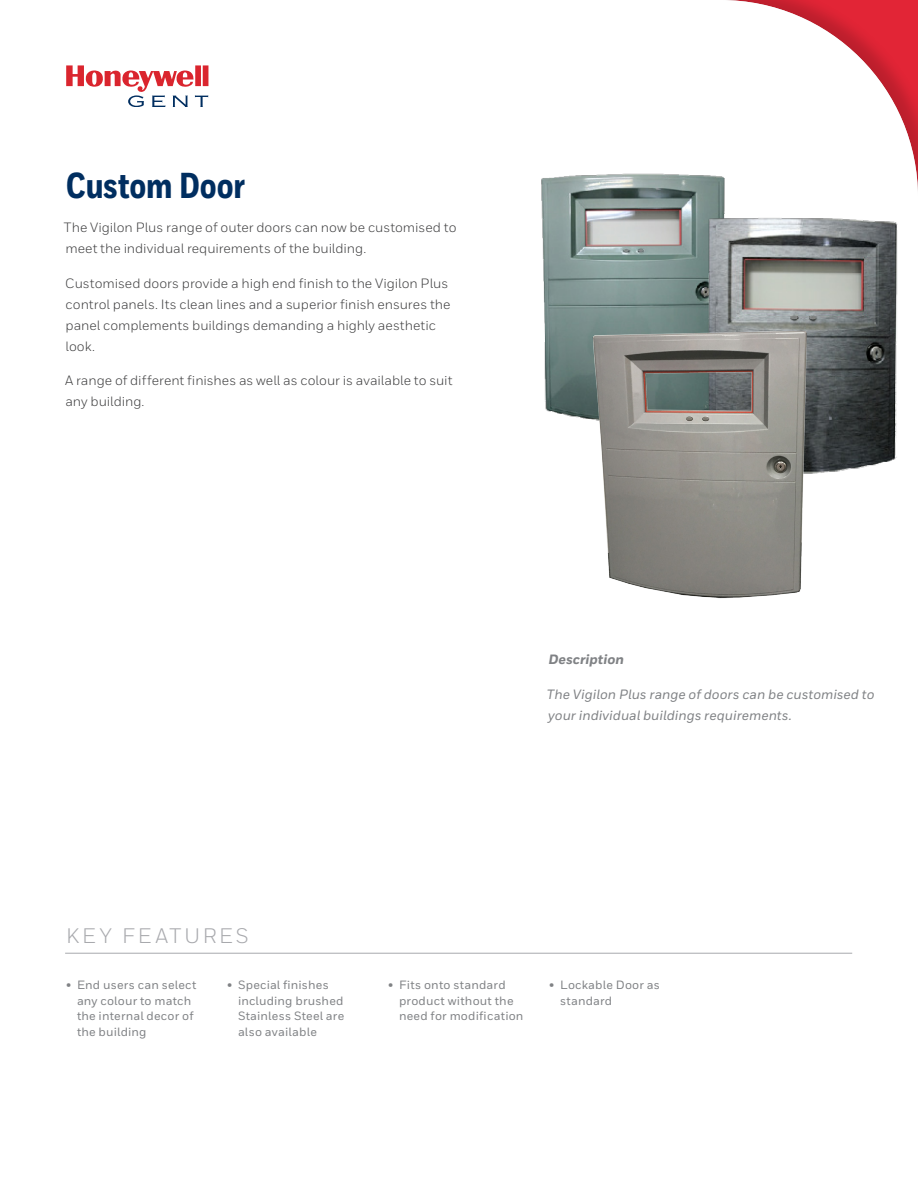
<style>
.page{position:relative;width:918px;height:1188px;background:#fff}
.page>*{position:absolute;margin:0;border:0;box-sizing:border-box;transform-origin:0 0}
.Datasheet__Title_1{font:800 36px "Honeywell Cond";letter-spacing:-.005em;color:#002e60}
.Datasheet__Sidebar_H{font:21px "Honeywell Sans";letter-spacing:.14em;color:#a8a9ad}
.Body__9_14_pt{font:13.5px/21px "Honeywell Sans";color:#3e3e3f}
.Product_Caption{font:italic 500 13.5px/21px "Honeywell Sans";letter-spacing:-.005em;color:#808285}
.Product_Caption_Head{font:italic 800 13.5px "Honeywell Sans";color:#808285}
.t1{font:500 12px/15.8px "Honeywell Sans";letter-spacing:.015em;color:#808285}
</style>
<div class="page">
<svg style="left:66px;top:65px;width:142px;height:42px"></svg>
<img style="left:541px;top:173px;width:184px;height:245px">
<img style="left:705px;top:215px;width:193px;height:254px">
<img style="left:578px;top:307px;width:275px;height:292px">
<hr style="left:65px;top:953px;width:787px;height:1px;background:#a8a9ad">
<p class="Datasheet__Title_1" style="left:66px;top:163px;width:181px">Custom Door</p>
<p class="Body__9_14_pt" style="left:64px;top:217px;width:394px">The Vigilon Plus range of outer doors can now be customised to meet the individual requirements of the building.</p>
<p class="Body__9_14_pt" style="left:65px;top:273px;width:387px">Customised doors provide a high end finish to the Vigilon Plus control panels. Its clean lines and a superior finish ensures the panel complements buildings demanding a highly aesthetic look.</p>
<p class="Body__9_14_pt" style="left:65px;top:370px;width:389px">A range of different finishes as well as colour is available to suit any building.</p>
<p class="Product_Caption_Head" style="left:548px;top:651px;width:77px">Description</p>
<p class="Product_Caption" style="left:547px;top:684px;width:329px">The Vigilon Plus range of doors can be customised to your individual buildings requirements.</p>
<p class="Datasheet__Sidebar_H" style="left:66px;top:923px;width:184px">KEY FEATURES</p>
<p class="t1" style="left:77px;top:977px;width:121px;text-indent:-11px">• End users can select any colour to match the internal decor of the building</p>
<p class="t1" style="left:238px;top:977px;width:108px;text-indent:-11px">• Special finishes including brushed<br>Stainless Steel are also available</p>
<p class="t1" style="left:399px;top:977px;width:126px;text-indent:-11px">• Fits onto standard product without the need for modification</p>
<p class="t1" style="left:560px;top:977px;width:101px;text-indent:-11px">• Lockable Door as standard</p>
</div>
